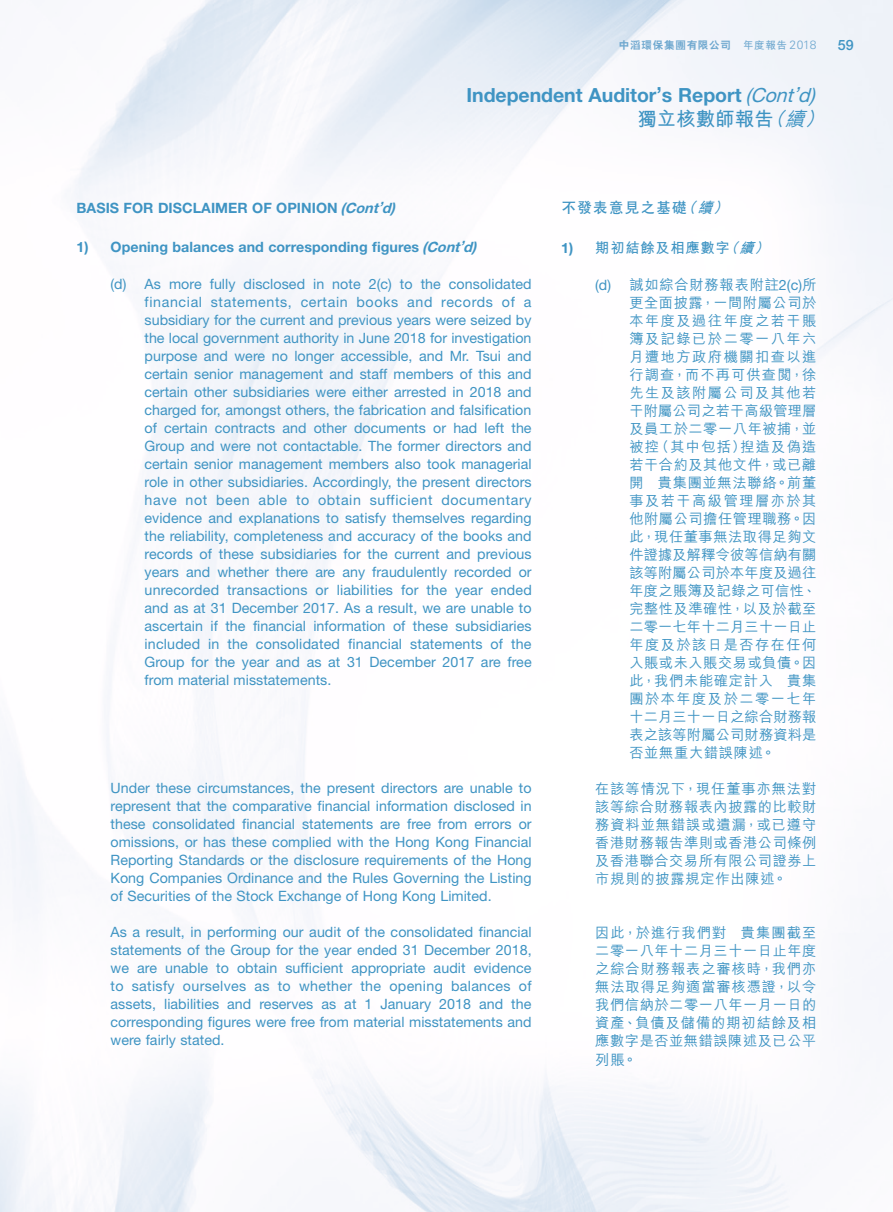
<style>
.page{position:relative;width:893px;height:1212px;background:#fff}
.page>*{position:absolute;margin:0;border:0;box-sizing:border-box;transform-origin:0 0}
.t1{font:700 19.5px "Helvetica Neue LT Std";color:#3f94c3}
.t2{font:700 19.5px "M Hei HK";color:#3f94c3}
.C_Heading_1{font:700 15px "C Hei 2 HK";letter-spacing:.055em;color:#3f94c3}
.Body_Text{font:14.25px/18px "Helvetica Neue LT Std";letter-spacing:.005em;color:#3f94c3;text-align:justify}
.C_Body_Text{font:500 14.25px/18px "M Hei HK";letter-spacing:.035em;color:#3f94c3;text-align:justify}
.Heading_2{font:700 14.25px "Helvetica Neue LT Std";letter-spacing:.005em;color:#3f94c3}
.Heading_1{font:700 14.25px "Helvetica Neue LT Std";letter-spacing:.005em;color:#3f94c3}
.C_Heading_2{font:700 14.25px "M Hei HK";letter-spacing:.055em;color:#3f94c3}
.t3{font:500 14.25px "Helvetica Neue LT Std";color:#3f94c3}
.t4{font:800 10.5px "C Hei 2 HK";letter-spacing:.08em;color:#6fa8cf}
.s1{font-family:"M Hei HK";font-weight:700}
.s2{font-family:"Univers LT Std";font-weight:300;font-size:12px}
.s3{font-weight:400;font-style:italic}
.s4{font-weight:500;font-style:italic}
.s5{font-style:italic}
.s6{font-family:"Helvetica Neue LT Std"}
.s7{font-family:"Helvetica Neue LT Std";font-weight:400}
</style>
<div class="page">
<p class="t4" style="left:619px;top:40px;width:199px">中滔環保集團有限公司 <span class="s1">年度報告</span> <span class="s2">2018</span></p>
<p class="t3" style="left:838px;top:37px;width:18px">59</p>
<h1 class="t1" style="left:466px;top:83px;width:351px">Independent Auditor’s Report <span class="s3">(Cont’d)</span></h1>
<h1 class="t2" style="left:637px;top:105px;width:195px">獨立核數師報告<span class="s4">（續）</span></h1>
<p class="Heading_1" style="left:77px;top:199px;width:320px">BASIS FOR DISCLAIMER OF OPINION <span class="s5">(Cont’d)</span></p>
<p class="Heading_2" style="left:77px;top:238px;width:401px">1) Opening balances and corresponding figures <span class="s5">(Cont’d)</span></p>
<p class="Body_Text" style="left:145px;top:275px;width:389px;text-indent:-34px">(d) As more fully disclosed in note 2(c) to the consolidated financial statements, certain books and records of a subsidiary for the current and previous years were seized by the local government authority in June 2018 for investigation purpose and were no longer accessible, and Mr. Tsui and certain senior management and staff members of this and certain other subsidiaries were either arrested in 2018 and charged for, amongst others, the fabrication and falsification of certain contracts and other documents or had left the Group and were not contactable. The former directors and certain senior management members also took managerial role in other subsidiaries. Accordingly, the present directors have not been able to obtain sufficient documentary evidence and explanations to satisfy themselves regarding the reliability, completeness and accuracy of the books and records of these subsidiaries for the current and previous years and whether there are any fraudulently recorded or unrecorded transactions or liabilities for the year ended and as at 31 December 2017. As a result, we are unable to ascertain if the financial information of these subsidiaries included in the consolidated financial statements of the Group for the year and as at 31 December 2017 are free from material misstatements.</p>
<p class="Body_Text" style="left:111px;top:779px;width:423px">Under these circumstances, the present directors are unable to represent that the comparative financial information disclosed in these consolidated financial statements are free from errors or omissions, or has these complied with the Hong Kong Financial Reporting Standards or the disclosure requirements of the Hong Kong Companies Ordinance and the Rules Governing the Listing of Securities of the Stock Exchange of Hong Kong Limited.</p>
<p class="Body_Text" style="left:111px;top:923px;width:423px">As a result, in performing our audit of the consolidated financial statements of the Group for the year ended 31 December 2018, we are unable to obtain sufficient appropriate audit evidence to satisfy ourselves as to whether the opening balances of assets, liabilities and reserves as at 1 January 2018 and the corresponding figures were free from material misstatements and were fairly stated.</p>
<p class="C_Heading_1" style="left:561px;top:200px;width:172px">不發表意見之基礎<span class="s5">（續）</span></p>
<p class="C_Heading_2" style="left:561px;top:237px;width:214px"><span class="s6">1)</span> 期初結餘及相應數字<span class="s5">（續）</span></p>
<p class="C_Body_Text" style="left:629px;top:274px;width:189px;text-indent:-34px"><span class="s7">(d)</span> 誠如綜合財務報表附註<span class="s7">2(c)</span>所更全面披露，一間附屬公司於本年度及過往年度之若干賬簿及記錄已於二零一八年六月遭地方政府機關扣查以進行調查，而不再可供查閱，徐先生及該附屬公司及其他若干附屬公司之若干高級管理層及員工於二零一八年被捕，並被控（其中包括）揑造及偽造若干合約及其他文件，或已離開 貴集團並無法聯絡。前董事及若干高級管理層亦於其他附屬公司擔任管理職務。因此，現任董事無法取得足夠文件證據及解釋令彼等信納有關該等附屬公司於本年度及過往年度之賬簿及記錄之可信性、完整性及準確性，以及於截至二零一七年十二月三十一日止年度及於該日是否存在任何入賬或未入賬交易或負債。因此，我們未能確定計入 貴集團於本年度及於二零一七年十二月三十一日之綜合財務報表之該等附屬公司財務資料是否並無重大錯誤陳述。</p>
<p class="C_Body_Text" style="left:595px;top:778px;width:223px">在該等情況下，現任董事亦無法對該等綜合財務報表內披露的比較財務資料並無錯誤或遺漏，或已遵守香港財務報告準則或香港公司條例及香港聯合交易所有限公司證券上市規則的披露規定作出陳述。</p>
<p class="C_Body_Text" style="left:595px;top:922px;width:223px">因此，於進行我們對 貴集團截至二零一八年十二月三十一日止年度之綜合財務報表之審核時，我們亦無法取得足夠適當審核憑證，以令我們信納於二零一八年一月一日的資產、負債及儲備的期初結餘及相應數字是否並無錯誤陳述及已公平列賬。</p>
</div>
